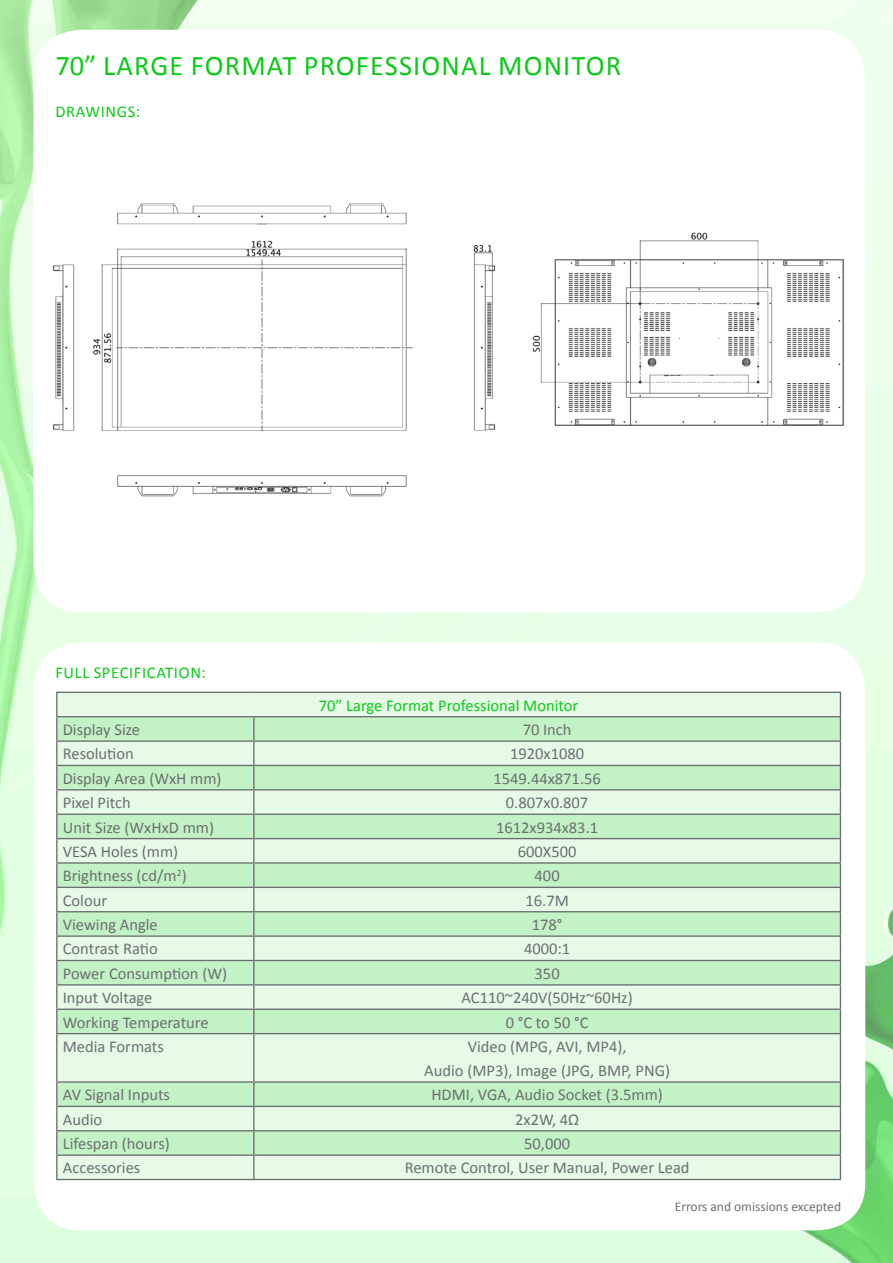
<style>
.page{position:relative;width:893px;height:1263px;background:#fff}
.page>*{position:absolute;margin:0;border:0;box-sizing:border-box;transform-origin:0 0}
.t1{font:28.5px "Calibri";letter-spacing:.04em;color:#0bca17}
.t2{font:16.5px/24px "Calibri";color:#6d6e71;text-align:center}
.t3{font:16.5px "Calibri";color:#0bca17}
.t4{font:16.5px "Calibri";letter-spacing:.04em;color:#0bca17}
.t5{font:13.5px "Calibri";color:#6d6e71}
</style>
<div class="page">
<img style="left:0;top:0;width:893px;height:1263px">
<div style="left:33px;top:30px;width:832px;height:582px;background:#fff;border-radius:47px"></div>
<div style="left:33px;top:642px;width:832px;height:588px;background:#fff;border-radius:47px"></div>
<div style="left:57px;top:693px;width:783px;height:486px;background:#e7fae8"></div>
<svg style="left:57px;top:717px;width:783px;height:437px;background:#d3f4d5"></svg>
<hr style="left:56px;top:692px;width:198px;height:1px;background:#6d6e71">
<hr style="left:254px;top:692px;width:587px;height:1px;background:#6d6e71">
<hr style="left:56px;top:716px;width:198px;height:1px;background:#6d6e71">
<hr style="left:254px;top:716px;width:587px;height:1px;background:#6d6e71">
<hr style="left:253px;top:717px;width:2px;height:23px;background:#6d6e71">
<hr style="left:56px;top:740px;width:198px;height:2px;background:#6d6e71">
<hr style="left:254px;top:740px;width:587px;height:2px;background:#6d6e71">
<hr style="left:253px;top:742px;width:2px;height:23px;background:#6d6e71">
<hr style="left:56px;top:765px;width:198px;height:1px;background:#6d6e71">
<hr style="left:254px;top:765px;width:587px;height:1px;background:#6d6e71">
<hr style="left:253px;top:766px;width:2px;height:23px;background:#6d6e71">
<hr style="left:56px;top:789px;width:198px;height:1px;background:#6d6e71">
<hr style="left:254px;top:789px;width:587px;height:1px;background:#6d6e71">
<hr style="left:253px;top:790px;width:2px;height:23px;background:#6d6e71">
<hr style="left:56px;top:813px;width:198px;height:2px;background:#6d6e71">
<hr style="left:254px;top:813px;width:587px;height:2px;background:#6d6e71">
<hr style="left:253px;top:815px;width:2px;height:23px;background:#6d6e71">
<hr style="left:56px;top:838px;width:198px;height:1px;background:#6d6e71">
<hr style="left:254px;top:838px;width:587px;height:1px;background:#6d6e71">
<hr style="left:253px;top:839px;width:2px;height:23px;background:#6d6e71">
<hr style="left:56px;top:862px;width:198px;height:2px;background:#6d6e71">
<hr style="left:254px;top:862px;width:587px;height:2px;background:#6d6e71">
<hr style="left:253px;top:864px;width:2px;height:23px;background:#6d6e71">
<hr style="left:56px;top:887px;width:198px;height:1px;background:#6d6e71">
<hr style="left:254px;top:887px;width:587px;height:1px;background:#6d6e71">
<hr style="left:253px;top:888px;width:2px;height:23px;background:#6d6e71">
<hr style="left:56px;top:911px;width:198px;height:1px;background:#6d6e71">
<hr style="left:254px;top:911px;width:587px;height:1px;background:#6d6e71">
<hr style="left:253px;top:912px;width:2px;height:23px;background:#6d6e71">
<hr style="left:56px;top:935px;width:198px;height:2px;background:#6d6e71">
<hr style="left:254px;top:935px;width:587px;height:2px;background:#6d6e71">
<hr style="left:253px;top:937px;width:2px;height:23px;background:#6d6e71">
<hr style="left:56px;top:960px;width:198px;height:1px;background:#6d6e71">
<hr style="left:254px;top:960px;width:587px;height:1px;background:#6d6e71">
<hr style="left:253px;top:961px;width:2px;height:23px;background:#6d6e71">
<hr style="left:56px;top:984px;width:198px;height:1px;background:#6d6e71">
<hr style="left:254px;top:984px;width:587px;height:1px;background:#6d6e71">
<hr style="left:253px;top:985px;width:2px;height:23px;background:#6d6e71">
<hr style="left:56px;top:1008px;width:198px;height:2px;background:#6d6e71">
<svg style="left:56px;top:693px;width:1px;height:340px"></svg>
<hr style="left:254px;top:1008px;width:587px;height:2px;background:#6d6e71">
<hr style="left:253px;top:1010px;width:2px;height:23px;background:#6d6e71">
<svg style="left:840px;top:693px;width:1px;height:340px"></svg>
<hr style="left:56px;top:1033px;width:198px;height:1px;background:#6d6e71">
<hr style="left:56px;top:1034px;width:1px;height:47px;background:#6d6e71">
<hr style="left:254px;top:1033px;width:587px;height:1px;background:#6d6e71">
<hr style="left:253px;top:1034px;width:2px;height:47px;background:#6d6e71">
<hr style="left:840px;top:1034px;width:1px;height:47px;background:#6d6e71">
<hr style="left:56px;top:1081px;width:198px;height:2px;background:#6d6e71">
<hr style="left:254px;top:1081px;width:587px;height:2px;background:#6d6e71">
<hr style="left:253px;top:1083px;width:2px;height:23px;background:#6d6e71">
<hr style="left:56px;top:1106px;width:198px;height:1px;background:#6d6e71">
<hr style="left:254px;top:1106px;width:587px;height:1px;background:#6d6e71">
<hr style="left:253px;top:1107px;width:2px;height:23px;background:#6d6e71">
<hr style="left:56px;top:1130px;width:198px;height:1px;background:#6d6e71">
<hr style="left:254px;top:1130px;width:587px;height:1px;background:#6d6e71">
<hr style="left:253px;top:1131px;width:2px;height:23px;background:#6d6e71">
<hr style="left:56px;top:1154px;width:198px;height:2px;background:#6d6e71">
<svg style="left:56px;top:1083px;width:1px;height:96px"></svg>
<hr style="left:254px;top:1154px;width:587px;height:2px;background:#6d6e71">
<hr style="left:253px;top:1156px;width:2px;height:23px;background:#6d6e71">
<svg style="left:840px;top:1083px;width:1px;height:96px"></svg>
<hr style="left:56px;top:1179px;width:198px;height:1px;background:#6d6e71">
<hr style="left:254px;top:1179px;width:587px;height:1px;background:#6d6e71">
<img style="left:52px;top:203px;width:792px;height:294px">
<h1 class="t1" style="left:56px;top:48px;width:315px">70” Large Format profess</h1>
<h1 class="t1" style="left:413px;top:48px;width:209px">ional monitor</h1>
<p class="t4" style="left:55px;top:101px;width:86px">Drawings:</p>
<p class="t4" style="left:55px;top:662px;width:18px">Full</p>
<p class="t4" style="left:94px;top:662px;width:113px">Specification:</p>
<p class="t3" style="left:319px;top:695px;width:261px">70” Large Format Professional Monitor</p>
<p class="t2" style="left:63px;top:718px;width:79px">Display Size</p>
<p class="t2" style="left:523px;top:718px;width:50px">70 I nch</p>
<p class="t2" style="left:63px;top:742px;width:73px">Resolution</p>
<p class="t2" style="left:510px;top:742px;width:76px">1920x1080</p>
<p class="t2" style="left:63px;top:766px;width:160px">Display Area (WxH mm)</p>
<p class="t2" style="left:493px;top:766px;width:109px">1549.44x871.56</p>
<p class="t2" style="left:63px;top:791px;width:70px">Pixel Pitch</p>
<p class="t2" style="left:506px;top:791px;width:84px">0.807x0.807</p>
<p class="t2" style="left:63px;top:815px;width:153px">Unit Size (WxHxD mm)</p>
<p class="t2" style="left:496px;top:815px;width:104px">1612x934x83.1</p>
<p class="t2" style="left:63px;top:839px;width:117px">VESA Holes (mm)</p>
<p class="t2" style="left:518px;top:839px;width:60px">600X500</p>
<p class="t2" style="left:63px;top:864px;width:125px">Brightness (cd/m<sup>2</sup>)</p>
<p class="t2" style="left:535px;top:864px;width:27px">400</p>
<p class="t2" style="left:63px;top:888px;width:46px">Colour</p>
<p class="t2" style="left:525px;top:888px;width:45px">16.7M</p>
<p class="t2" style="left:63px;top:913px;width:96px">Viewing Angle</p>
<p class="t2" style="left:532px;top:913px;width:32px">178°</p>
<p class="t2" style="left:63px;top:937px;width:96px">Contrast Ratio</p>
<p class="t2" style="left:524px;top:937px;width:48px">4000:1</p>
<p class="t2" style="left:63px;top:961px;width:166px">Power Consumption (W)</p>
<p class="t2" style="left:535px;top:961px;width:27px">350</p>
<p class="t2" style="left:63px;top:986px;width:91px">I nput Voltage</p>
<p class="t2" style="left:461px;top:986px;width:173px">AC110~240V(50Hz~60Hz)</p>
<p class="t2" style="left:63px;top:1010px;width:147px">Working Temperature</p>
<p class="t2" style="left:506px;top:1010px;width:84px">0 °C to 50 °C</p>
<p class="t2" style="left:63px;top:1034px;width:103px">Media Formats</p>
<p class="t2" style="left:424px;top:1034px;width:247px">Video (MPG, AVI, MP4),<br>Audio (MP3), I mage (JPG, BMP, PNG)</p>
<p class="t2" style="left:63px;top:1083px;width:109px">AV Signal I nputs</p>
<p class="t2" style="left:431px;top:1083px;width:233px">HDMI, VGA, Audio Socket (3.5mm)</p>
<p class="t2" style="left:63px;top:1107px;width:41px">Audio</p>
<p class="t2" style="left:515px;top:1107px;width:65px">2x2W, 4Ω</p>
<p class="t2" style="left:63px;top:1132px;width:108px">Lifespan (hours)</p>
<p class="t2" style="left:524px;top:1132px;width:47px">50,000</p>
<p class="t2" style="left:63px;top:1156px;width:79px">Accessories</p>
<p class="t2" style="left:405px;top:1156px;width:286px">Remote Control, User Manual, Power Lead</p>
<p class="t5" style="left:675px;top:1198px;width:168px">Errors and omissions excepted</p>
</div>
